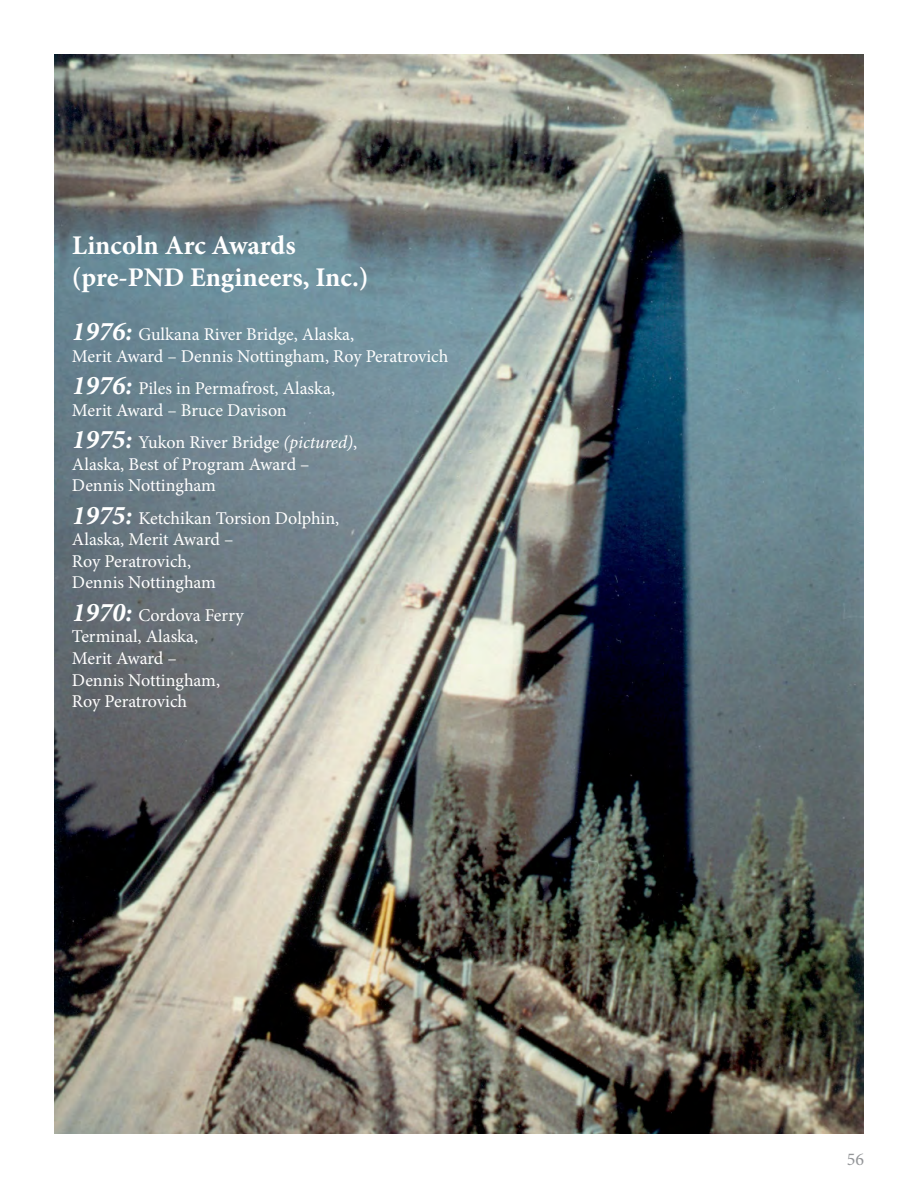
<style>
.page{position:relative;width:918px;height:1188px;background:#fff}
.page>*{position:absolute;margin:0;border:0;box-sizing:border-box;transform-origin:0 0}
.t1{font:700 27px/32.4px "Minion Pro";color:#fff}
.t2{font:18px/21.6px "Minion Pro";color:#fff}
.t3{font:18px "Minion Pro";color:#939598}
.s1{font-weight:700;font-style:italic;font-size:27px}
.s2{font-style:italic}
</style>
<div class="page">
<img style="left:54px;top:54px;width:810px;height:1080px">
<p class="t1" style="left:72px;top:228px;width:298px">Lincoln Arc Awards (pre-PND Engineers, Inc.)</p>
<p class="t2" style="left:72px;top:324px;width:378px"><span class="s1">1976:</span> Gulkana River Bridge, Alaska,<br>Merit Award – Dennis Nottingham, Roy Peratrovich</p>
<p class="t2" style="left:72px;top:378px;width:265px"><span class="s1">1976:</span> Piles in Permafrost, Alaska,<br>Merit Award – Bruce Davison</p>
<p class="t2" style="left:72px;top:432px;width:287px"><span class="s1">1975:</span> Yukon River Bridge <span class="s2">(pictured)</span>,<br>Alaska, Best of Program Award –<br>Dennis Nottingham</p>
<p class="t2" style="left:72px;top:507px;width:269px"><span class="s1">1975:</span> Ketchikan Torsion Dolphin,<br>Alaska, Merit Award –<br>Roy Peratrovich,<br>Dennis Nottingham</p>
<p class="t2" style="left:72px;top:604px;width:173px"><span class="s1">1970:</span> Cordova Ferry<br>Terminal, Alaska,<br>Merit Award –<br>Dennis Nottingham,<br>Roy Peratrovich</p>
<p class="t3" style="left:847px;top:1147px;width:19px">56</p>
</div>
